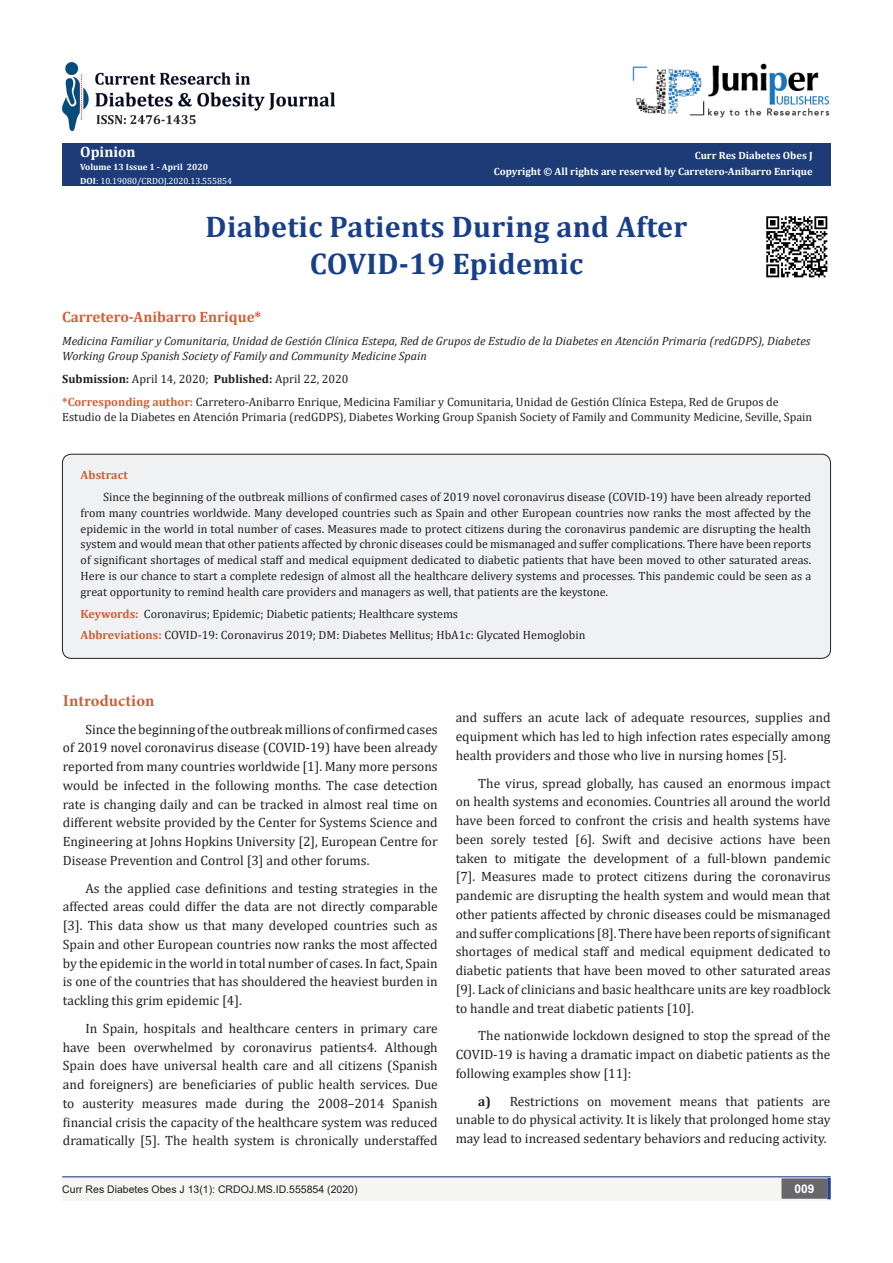
<style>
.page{position:relative;width:893px;height:1263px;background:#fff}
.page>*{position:absolute;margin:0;border:0;box-sizing:border-box;transform-origin:0 0}
.t1{font:700 30px/37.5px "Cambria";letter-spacing:.01em;color:#183f89;text-align:center}
.t2{font:700 16.5px "Minion Pro";letter-spacing:.005em;color:#ca5f37}
.t3{font:700 15px "Cambria";color:#d55e37}
.t4{font:700 15px "Cambria";color:#fff}
.t5{font:13.5px/18.8px "Cambria";color:#231f20;text-align:justify}
.t6{font:12px/15.8px "Cambria";color:#231f20}
.t7{font:italic 12px/14.4px "Cambria";color:#231f20}
.t8{font:700 12px "Cambria";letter-spacing:.01em;color:#ca5f37}
.t9{font:700 12px "Arial";color:#fff}
.t10{font:700 10.5px "Cambria";color:#fff}
.t11{font:10.5px "Arial";color:#231f20}
.t12{font:9px "Cambria";color:#fff}
.t13{font:700 9px "Cambria";color:#fff}
.s1{font-weight:700;color:#fffefc}
.s2{font-weight:700}
.s3{font-weight:700;color:#d55e37}
.s4{font-weight:700;color:#ca5f37}
</style>
<div class="page">
<div style="left:62px;top:143px;width:769px;height:43px;background:#1d3c77"></div>
<div style="left:62px;top:1177px;width:494px;height:24px;background:#f5f5f4"></div>
<div style="left:503px;top:1177px;width:328px;height:24px;background:#f5f5f4"></div>
<div style="left:782px;top:1179px;width:45px;height:19px;background:#68676a"></div>
<div style="left:781px;top:1178px;width:46px;height:21px;border:2px solid #68676a"></div>
<svg style="left:827px;top:1178px;width:4px;height:21px"></svg>
<hr style="left:62px;top:1176px;width:769px;height:1px;background:#253f8e">
<img style="left:633px;top:63px;width:197px;height:55px">
<img style="left:62px;top:62px;width:273px;height:69px">
<div style="left:62px;top:454px;width:768px;height:204px;background:#f0f1f2;border-radius:9px"></div>
<div style="left:62px;top:454px;width:769px;height:204px;border:1px solid #231f20;border-radius:9px"></div>
<img style="left:766px;top:216px;width:62px;height:62px">
<p class="t4" style="left:80px;top:141px;width:57px">Opinion</p>
<p class="t13" style="left:80px;top:161px;width:129px">Volume 13 Issue 1 - April 2020</p>
<p class="t12" style="left:80px;top:175px;width:153px"><span class="s1">DOI</span>: 10.19080/CRDOJ.2020.13.555854</p>
<p class="t10" style="left:695px;top:148px;width:119px">Curr Res Diabetes Obes J</p>
<p class="t10" style="left:494px;top:164px;width:320px">Copyright © All rights are reserved by Carretero-Anibarro Enrique</p>
<p class="t1" style="left:206px;top:207px;width:483px">Diabetic Patients During and After<br>COVID-19 Epidemic</p>
<p class="t3" style="left:62px;top:306px;width:201px">Carretero-Anibarro Enrique*</p>
<p class="t7" style="left:62px;top:333px;width:750px">Medicina Familiar y Comunitaria, Unidad de Gestión Clínica Estepa, Red de Grupos de Estudio de la Diabetes en Atención Primaria (redGDPS), Diabetes<br>Working Group Spanish Society of Family and Community Medicine Spain</p>
<p class="t6" style="left:62px;top:371px;width:288px"><span class="s2">Submission:</span> April 14, 2020; <span class="s2">Published:</span> April 22, 2020</p>
<p class="t6" style="left:62px;top:395px;width:751px;line-height:14.4px"><span class="s3">*Corresponding author:</span> Carretero-Anibarro Enrique, Medicina Familiar y Comunitaria, Unidad de Gestión Clínica Estepa, Red de Grupos de<br>Estudio de la Diabetes en Atención Primaria (redGDPS), Diabetes Working Group Spanish Society of Family and Community Medicine, Seville, Spain</p>
<p class="t8" style="left:81px;top:467px;width:49px">Abstract</p>
<p class="t6" style="left:81px;top:489px;width:732px;text-align:justify;text-indent:22px">Since the beginning of the outbreak millions of confirmed cases of 2019 novel coronavirus disease (COVID-19) have been already reported from many countries worldwide. Many developed countries such as Spain and other European countries now ranks the most affected by the epidemic in the world in total number of cases. Measures made to protect citizens during the coronavirus pandemic are disrupting the health system and would mean that other patients affected by chronic diseases could be mismanaged and suffer complications. There have been reports of significant shortages of medical staff and medical equipment dedicated to diabetic patients that have been moved to other saturated areas.<br>Here is our chance to start a complete redesign of almost all the healthcare delivery systems and processes. This pandemic could be seen as a great opportunity to remind health care providers and managers as well, that patients are the keystone.</p>
<p class="t6" style="left:81px;top:605px;width:379px"><span class="s4">Keywords:</span> Coronavirus; Epidemic; Diabetic patients; Healthcare systems</p>
<p class="t6" style="left:81px;top:627px;width:506px"><span class="s4">Abbreviations:</span> COVID-19: Coronavirus 2019; DM: Diabetes Mellitus; HbA1c: Glycated Hemoglobin</p>
<p class="t2" style="left:63px;top:689px;width:93px">Introduction</p>
<p class="t5" style="left:63px;top:720px;width:376px;text-indent:22px">Since the beginning of the outbreak millions of confirmed cases of 2019 novel coronavirus disease (COVID-19) have been already reported from many countries worldwide [1]. Many more persons would be infected in the following months. The case detection rate is changing daily and can be tracked in almost real time on different website provided by the Center for Systems Science and Engineering at Johns Hopkins University [2], European Centre for Disease Prevention and Control [3] and other forums.</p>
<p class="t5" style="left:63px;top:879px;width:376px;text-indent:22px">As the applied case definitions and testing strategies in the affected areas could differ the data are not directly comparable [3]. This data show us that many developed countries such as Spain and other European countries now ranks the most affected by the epidemic in the world in total number of cases. In fact, Spain is one of the countries that has shouldered the heaviest burden in tackling this grim epidemic [4].</p>
<p class="t5" style="left:63px;top:1019px;width:376px;text-indent:22px">In Spain, hospitals and healthcare centers in primary care have been overwhelmed by coronavirus patients4. Although Spain does have universal health care and all citizens (Spanish and foreigners) are beneficiaries of public health services. Due to austerity measures made during the 2008–2014 Spanish financial crisis the capacity of the healthcare system was reduced dramatically [5]. The health system is chronically understaffed</p>
<p class="t5" style="left:456px;top:708px;width:376px">and suffers an acute lack of adequate resources, supplies and equipment which has led to high infection rates especially among health providers and those who live in nursing homes [5].</p>
<p class="t5" style="left:456px;top:773px;width:376px;text-indent:22px">The virus, spread globally, has caused an enormous impact on health systems and economies. Countries all around the world have been forced to confront the crisis and health systems have been sorely tested [6]. Swift and decisive actions have been taken to mitigate the development of a full-blown pandemic [7]. Measures made to protect citizens during the coronavirus pandemic are disrupting the health system and would mean that other patients affected by chronic diseases could be mismanaged and suffer complications [8]. There have been reports of significant shortages of medical staff and medical equipment dedicated to diabetic patients that have been moved to other saturated areas [9]. Lack of clinicians and basic healthcare units are key roadblock to handle and treat diabetic patients [10].</p>
<p class="t5" style="left:456px;top:1026px;width:376px;text-indent:22px">The nationwide lockdown designed to stop the spread of the COVID-19 is having a dramatic impact on diabetic patients as the following examples show [11]:</p>
<p class="t5" style="left:456px;top:1091px;width:376px;text-indent:22px"><span class="s2">a)</span> Restrictions on movement means that patients are unable to do physical activity. It is likely that prolonged home stay may lead to increased sedentary behaviors and reducing activity.</p>
<p class="t11" style="left:62px;top:1182px;width:297px">Curr Res Diabetes Obes J 13(1): CRDOJ.MS.ID.555854 (2020)</p>
<p class="t9" style="left:794px;top:1180px;width:22px">009</p>
</div>
